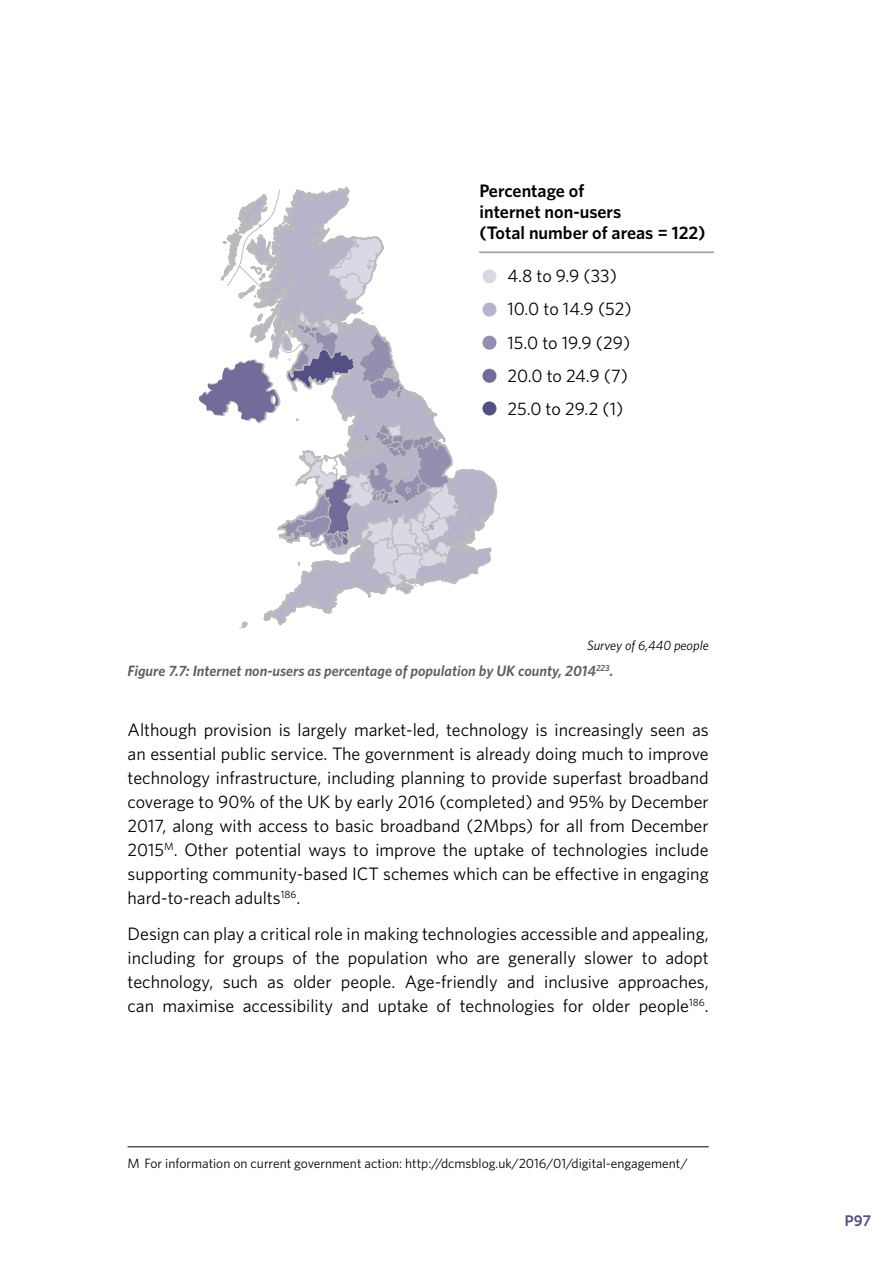
<style>
.page{position:relative;width:893px;height:1263px;background:#fff}
.page>*{position:absolute;margin:0;border:0;box-sizing:border-box;transform-origin:0 0}
.t1{font:18.15px "Whitney HTF";color:#000}
.t2{font:600 18.15px/21px "Whitney HTF";color:#000}
.BODY_COPY_-_Whitney{font:18px/24px "Whitney HTF";color:#000;text-align:justify}
.SECTION_HEADER_-__Mu{font:italic 600 15px "Whitney HTF";color:#5e5d5d}
.t3{font:15px "Museo Sans 700";color:#525084}
.Footnote{font:13.5px "Whitney HTF";color:#000}
.SECTION_HEADER_-__Mu-2{font:italic 13.5px "Whitney HTF";color:#000}
</style>
<div class="page">
<hr style="left:480px;top:251px;width:233px;height:2px;background:#a1a1a1">
<svg style="left:239px;top:251px;width:260px;height:378px"></svg>
<svg style="left:219px;top:186px;width:279px;height:407px"></svg>
<hr style="left:128px;top:1146px;width:581px;height:1px;background:#000">
<p class="t2" style="left:479px;top:180px;width:228px">Percentage of<br>internet non-users<br>(Total number of areas = 122)</p>
<p class="t1" style="left:507px;top:265px;width:111px">4.8 to 9.9 (33)</p>
<p class="t1" style="left:507px;top:298px;width:126px">10.0 to 14.9 (52)</p>
<p class="t1" style="left:507px;top:331px;width:124px">15.0 to 19.9 (29)</p>
<p class="t1" style="left:507px;top:365px;width:122px">20.0 to 24.9 (7)</p>
<p class="t1" style="left:507px;top:398px;width:117px">25.0 to 29.2 (1)</p>
<h1 class="SECTION_HEADER_-__Mu-2" style="left:587px;top:637px;width:123px">Survey of 6,440 people</h1>
<h1 class="SECTION_HEADER_-__Mu" style="left:128px;top:661px;width:487px">Figure 7.7: Internet non-users as percentage of population by UK county, 2014<sup>223</sup>.</h1>
<p class="BODY_COPY_-_Whitney" style="left:128px;top:718px;width:583px">Although provision is largely market-led, technology is increasingly seen as an essential public service. The government is already doing much to improve technology infrastructure, including planning to provide superfast broadband coverage to 90% of the UK by early 2016 (completed) and 95% by December 2017, along with access to basic broadband (2Mbps) for all from December 2015<sup>M</sup>. Other potential ways to improve the uptake of technologies include supporting community-based ICT schemes which can be effective in engaging hard-to-reach adults<sup>186</sup>.</p>
<p class="BODY_COPY_-_Whitney" style="left:128px;top:922px;width:583px">Design can play a critical role in making technologies accessible and appealing, including for groups of the population who are generally slower to adopt technology, such as older people. Age-friendly and inclusive approaches, can maximise accessibility and uptake of technologies for older people<sup>186</sup>.</p>
<p class="Footnote" style="left:128px;top:1156px;width:562px">M For information on current government action: http://dcmsblog.uk/2016/01/digital-engagement/</p>
<p class="t3" style="left:845px;top:1212px;width:28px">P97</p>
</div>
